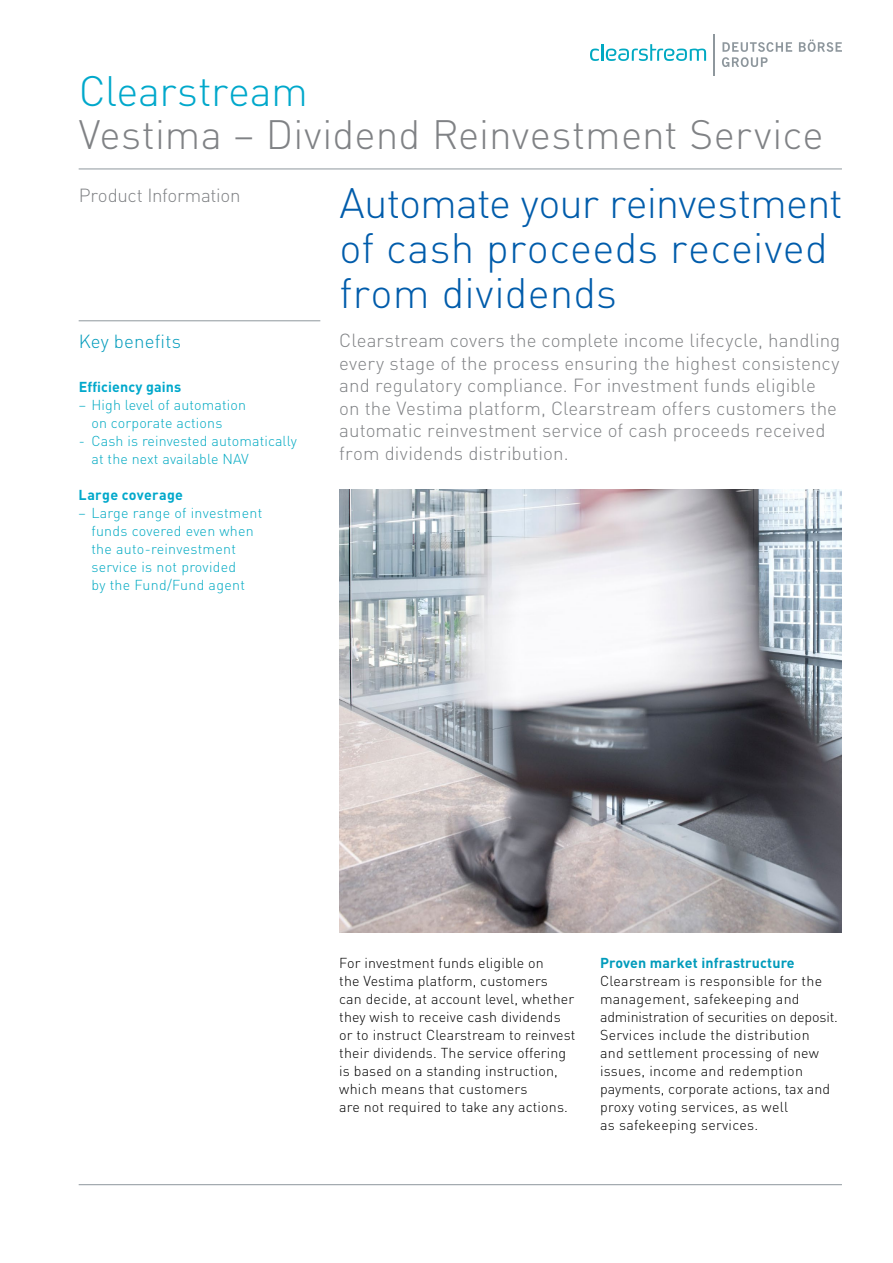
<style>
.page{position:relative;width:893px;height:1263px;background:#fff}
.page>*{position:absolute;margin:0;border:0;box-sizing:border-box;transform-origin:0 0}
.t1{font:300 42px/45px "DIN";color:#005cab}
.t2{font:300 42px "DIN";letter-spacing:-.01em;color:#00a8cb}
.t3{font:300 40.5px "DIN";letter-spacing:.005em;color:#808285}
.t4{font:300 18.75px/22.5px "DIN";letter-spacing:.005em;color:#808285}
.t5{font:300 18.75px "DIN";letter-spacing:-.015em;color:#808285}
.t6{font:300 18.75px "DIN";letter-spacing:.01em;color:#009bbb}
.t7{font:300 14.25px/18px "DIN";letter-spacing:.01em;color:#000}
.t8{font:300 14.25px/18px "DIN";letter-spacing:.01em;color:#00a9c2}
.t9{font:700 14.25px "DIN";letter-spacing:.01em;color:#00a8cb}
.t10{font:700 14.25px "DIN";letter-spacing:.01em;color:#009bbb}
</style>
<div class="page">
<hr style="left:79px;top:1184px;width:763px;height:1px;background:#8e979d">
<hr style="left:79px;top:169px;width:763px;height:1px;background:#8e979d">
<hr style="left:79px;top:320px;width:241px;height:1px;background:#8e979d">
<svg style="left:590px;top:44px;width:116px;height:17px"></svg>
<svg style="left:722px;top:42px;width:70px;height:25px"></svg>
<svg style="left:799px;top:40px;width:43px;height:12px"></svg>
<hr style="left:713px;top:34px;width:2px;height:41px;background:#8e979d">
<img style="left:339px;top:490px;width:503px;height:442px">
<h1 class="t2" style="left:79px;top:65px;width:231px">Clearstream</h1>
<h2 class="t3" style="left:79px;top:110px;width:746px">Vestima – Dividend Reinvestment Service</h2>
<h3 class="t5" style="left:79px;top:184px;width:163px">Product Information</h3>
<h1 class="t1" style="left:339px;top:179px;width:505px">Automate your reinvestment of cash proceeds received from dividends</h1>
<p class="t4" style="left:339px;top:329px;width:503px">Clearstream covers the complete income lifecycle, handling every stage of the process ensuring the highest consistency and regulatory compliance. For investment funds eligible on the Vestima platform, Clearstream offers customers the automatic reinvestment service of cash proceeds received from dividends distribution.</p>
<h3 class="t6" style="left:79px;top:330px;width:104px">Key benefits</h3>
<p class="t9" style="left:79px;top:378px;width:104px">Efficiency gains</p>
<p class="t8" style="left:91px;top:396px;width:156px;text-indent:-13px">– High level of automation on corporate actions</p>
<p class="t8" style="left:91px;top:432px;width:207px;text-indent:-13px">- Cash is reinvested automatically at the next available NAV</p>
<p class="t9" style="left:79px;top:486px;width:106px">Large coverage</p>
<p class="t8" style="left:91px;top:504px;width:172px;text-indent:-13px">– Large range of investment funds covered even when the auto-reinvestment service is not provided<br>by the Fund/Fund agent</p>
<p class="t7" style="left:339px;top:954px;width:238px">For investment funds eligible on<br>the Vestima platform, customers<br>can decide, at account level, whether they wish to receive cash dividends or to instruct Clearstream to reinvest their dividends. The service offering is based on a standing instruction, which means that customers<br>are not required to take any actions.</p>
<p class="t10" style="left:600px;top:954px;width:196px">Proven market infrastructure</p>
<p class="t7" style="left:600px;top:972px;width:239px">Clearstream is responsible for the management, safekeeping and administration of securities on deposit.<br>Services include the distribution<br>and settlement processing of new issues, income and redemption payments, corporate actions, tax and proxy voting services, as well<br>as safekeeping services.</p>
</div>
